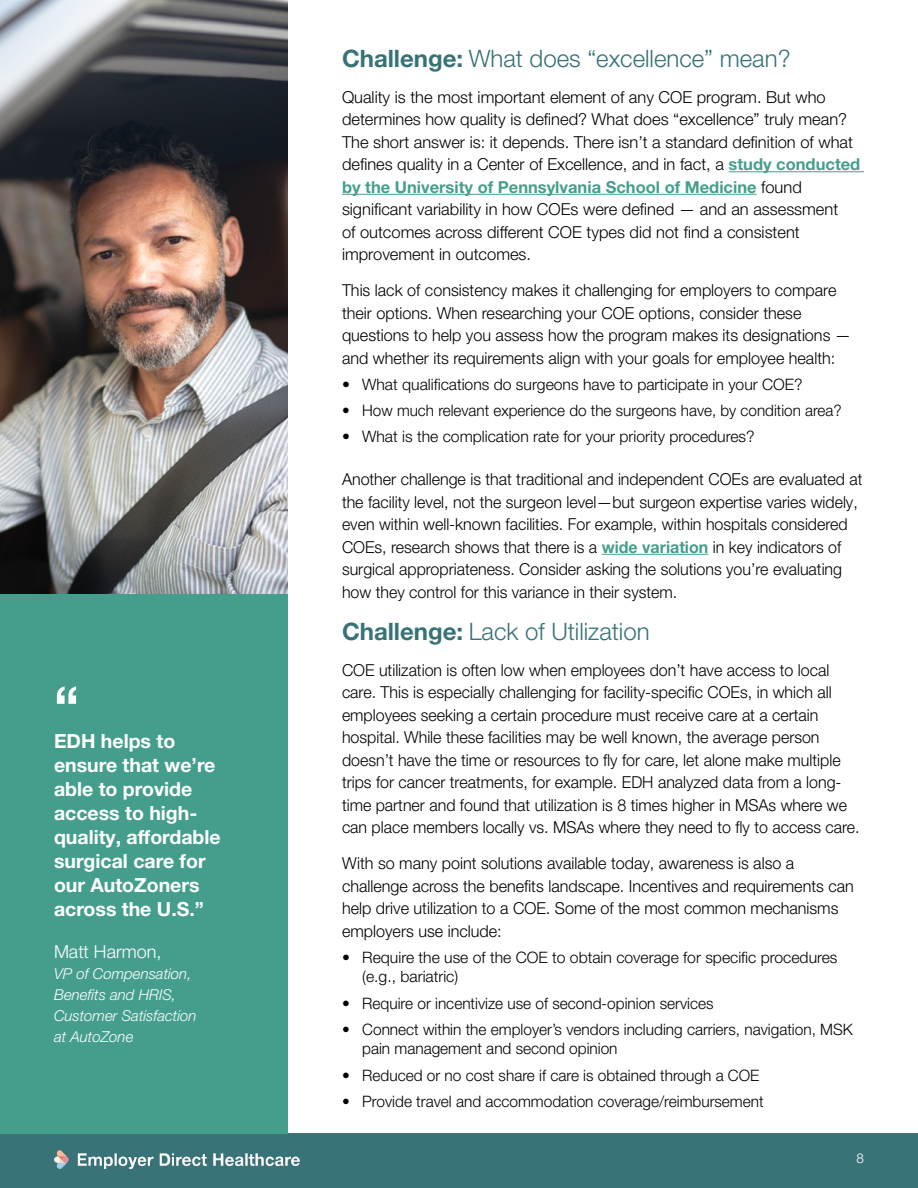
<style>
.page{position:relative;width:918px;height:1188px;background:#fff}
.page>*{position:absolute;margin:0;border:0;box-sizing:border-box;transform-origin:0 0}
.t1{font:700 54px "Helvetica Neue LT Pro";color:#fff}
.t2{font:300 24px "Helvetica Neue LT Pro";color:#377277}
.t3{font:700 19.5px/24px "Helvetica Neue LT Pro";color:#fff}
.t4{font:300 18px "Helvetica Neue LT Pro";color:#fff}
.t5{font:300 16.5px/22.5px "Helvetica Neue LT Pro";color:#000}
.t6{font:300 15.75px/19.5px "Helvetica Neue LT Pro";color:#000}
.t7{font:italic 300 15px/21px "Helvetica Neue LT Pro";color:#fff}
.t8{font:300 13.5px "Helvetica Neue LT Pro";color:#fff}
.s1{font-weight:700}
.s2{font-weight:700;color:#459e8c}
</style>
<div class="page">
<div style="left:0;top:1133px;width:918px;height:55px;background:#387378"></div>
<img style="left:54px;top:1150px;width:245px;height:19px">
<hr style="left:729px;top:171px;width:135px;height:1px;background:#459e8c">
<hr style="left:342px;top:194px;width:415px;height:1px;background:#459e8c">
<hr style="left:602px;top:554px;width:106px;height:1px;background:#459e8c">
<div style="left:0;top:594px;width:288px;height:539px;background:#459e8c"></div>
<img style="left:0;top:0;width:288px;height:594px">
<h1 class="t1" style="left:54px;top:672px;width:27px">“</h1>
<p class="t3" style="left:54px;top:729px;width:168px">EDH helps to ensure that we’re able to provide access to high&shy;quality, affordable surgical care for our AutoZoners across the U.S.”</p>
<p class="t4" style="left:54px;top:940px;width:109px">Matt Harmon,</p>
<p class="t7" style="left:54px;top:962px;width:144px">VP of Compensation,<br>Benefits and HRIS,<br>Customer Satisfaction at AutoZone</p>
<h2 class="t2" style="left:342px;top:43px;width:450px"><span class="s1">Challenge:</span> What does “excellence” mean?</h2>
<p class="t5" style="left:342px;top:85px;width:520px">Quality is the most important element of any COE program. But who determines how quality is defined? What does “excellence” truly mean?<br>The short answer is: it depends. There isn’t a standard definition of what defines quality in a Center of Excellence, and in fact, a <span class="s2">study conducted by the University of Pennsylvania School of Medicine</span> found significant variability in how COEs were defined — and an assessment<br>of outcomes across different COE types did not find a consistent improvement in outcomes.</p>
<p class="t5" style="left:342px;top:279px;width:511px">This lack of consistency makes it challenging for employers to compare their options. When researching your COE options, consider these questions to help you assess how the program makes its designations — and whether its requirements align with your goals for employee health:</p>
<p class="t6" style="left:342px;top:374px;width:462px">• What qualifications do surgeons have to participate in your COE?</p>
<p class="t6" style="left:342px;top:400px;width:501px">• How much relevant experience do the surgeons have, by condition area?</p>
<p class="t6" style="left:342px;top:427px;width:414px">• What is the complication rate for your priority procedures?</p>
<p class="t5" style="left:342px;top:468px;width:522px">Another challenge is that traditional and independent COEs are evaluated at the facility level, not the surgeon level—but surgeon expertise varies widely, even within well-known facilities. For example, within hospitals considered COEs, research shows that there is a <span class="s2">wide variation</span> in key indicators of surgical appropriateness. Consider asking the solutions you’re evaluating how they control for this variance in their system.</p>
<h2 class="t2" style="left:342px;top:616px;width:309px"><span class="s1">Challenge:</span> Lack of Utilization</h2>
<p class="t5" style="left:342px;top:658px;width:516px">COE utilization is often low when employees don’t have access to local care. This is especially challenging for facility-specific COEs, in which all employees seeking a certain procedure must receive care at a certain hospital. While these facilities may be well known, the average person doesn’t have the time or resources to fly for care, let alone make multiple trips for cancer treatments, for example. EDH analyzed data from a long&shy;time partner and found that utilization is 8 times higher in MSAs where we can place members locally vs. MSAs where they need to fly to access care.</p>
<p class="t5" style="left:342px;top:852px;width:513px">With so many point solutions available today, awareness is also a challenge across the benefits landscape. Incentives and requirements can help drive utilization to a COE. Some of the most common mechanisms employers use include:</p>
<p class="t6" style="left:362px;top:947px;width:477px;text-indent:-20px">• Require the use of the COE to obtain coverage for specific procedures (e. g. , bariatric)</p>
<p class="t6" style="left:342px;top:993px;width:373px">• Require or incentivize use of second-opinion services</p>
<p class="t6" style="left:362px;top:1019px;width:492px;text-indent:-20px">• Connect within the employer’s vendors including carriers, navigation, MSK pain management and second opinion</p>
<p class="t6" style="left:342px;top:1065px;width:419px">• Reduced or no cost share if care is obtained through a COE</p>
<p class="t6" style="left:342px;top:1091px;width:423px">• Provide travel and accommodation coverage/reimbursement</p>
<p class="t8" style="left:856px;top:1150px;width:9px">8</p>
</div>
